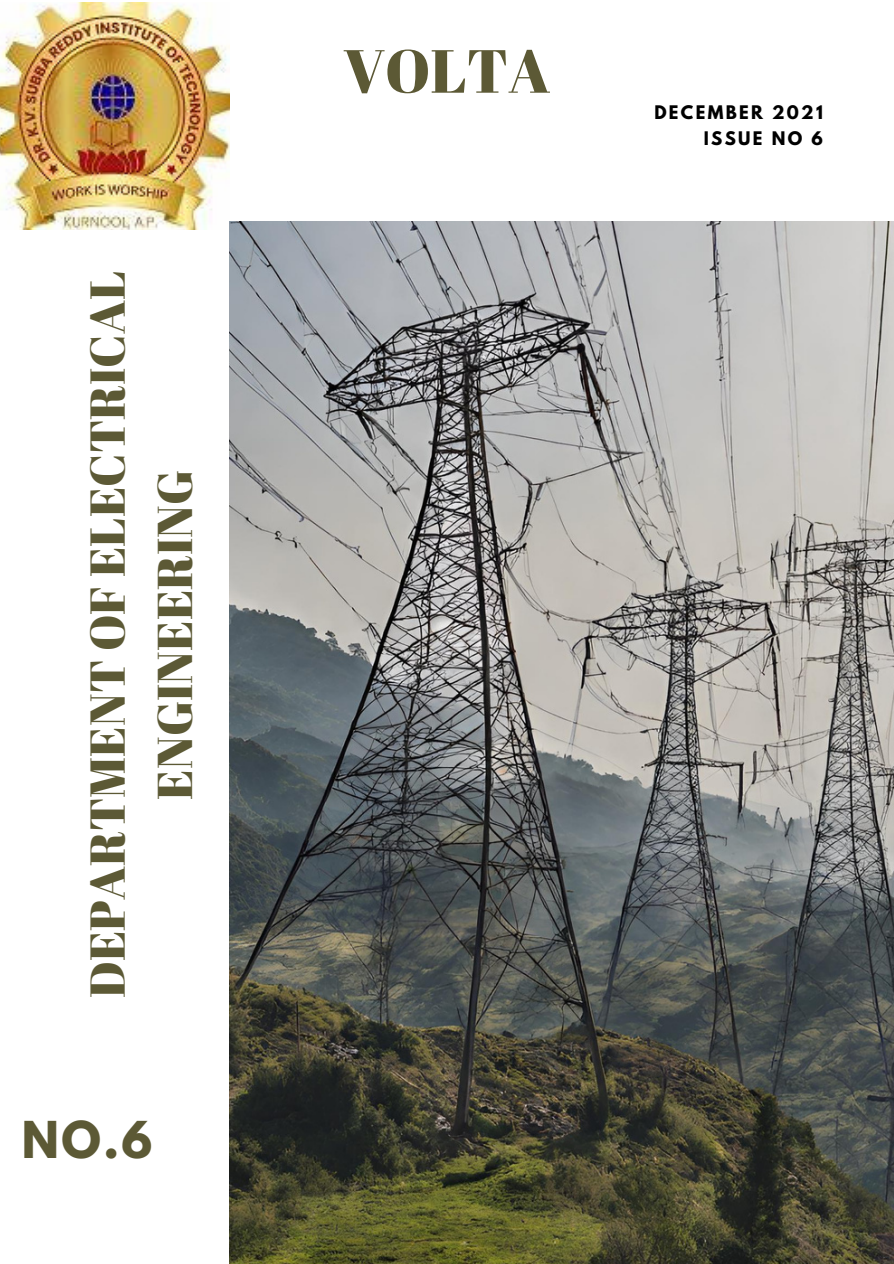
<style>
.page{position:relative;width:894px;height:1264px;background:#fff}
.page>*{position:absolute;margin:0;border:0;box-sizing:border-box;transform-origin:0 0}
.t1{font:60.75px "Abril Fatface";color:#5c5935}
.t2{font:48.75px/67.1px "Abril Fatface";color:#5c5935;text-align:center}
.t3{font:700 45px "League Spartan";color:#5c5935}
.t4{font:700 16.65px "League Spartan";letter-spacing:.14em;color:#000}
</style>
<div class="page">
<img style="left:0;top:3px;width:230px;height:227px">
<img style="left:229px;top:221px;width:664px;height:1042px">
<h2 class="t2" style="left:73px;top:998px;width:728px;rotate:-90deg">DEPARTMENT OF ELECTRICAL<br>ENGINEERING</h2>
<p class="t3" style="left:22px;top:1117px;width:132px">NO.6</p>
<p class="t1" style="left:343px;top:28px;width:208px">VOLTA</p>
<p class="t4" style="left:654px;top:103px;width:170px">DECEMBER 2021</p>
<h3 class="t4" style="left:703px;top:130px;width:120px">ISSUE NO 6</h3>
</div>
